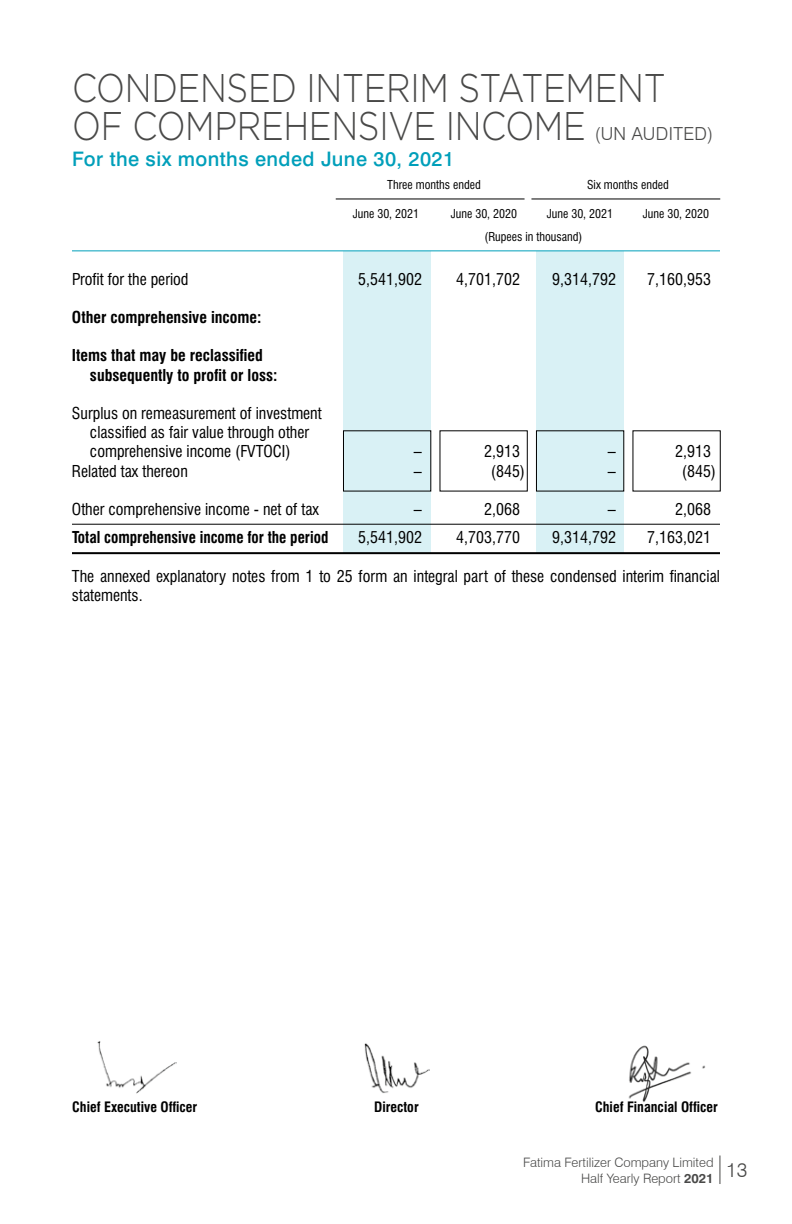
<style>
.page{position:relative;width:792px;height:1224px;background:#fff}
.page>*{position:absolute;margin:0;border:0;box-sizing:border-box;transform-origin:0 0}
.t1{font:300 40px/38px "Gotham";letter-spacing:-.01em;color:#494948;scale:.85 1}
.t2{font:500 20px "Swiss 721 BT";letter-spacing:.02em;color:#009fba}
.t3{font:300 20px "Swiss 721 BT";color:#494948}
.t4{font:300 18px "Swiss 721 BT";letter-spacing:.02em;color:#494948}
.t5{font:condensed 16px/19.2px "Swiss 721 BT";color:#000}
.t6{font:700 condensed 16px/19.2px "Swiss 721 BT";color:#000}
.t7{font:700 condensed 16px "Swiss 721 BT";color:#000;scale:.95 1}
.t8{font:700 condensed 14px "Swiss 721 BT";color:#000}
.t9{font:300 13px/15.6px "Swiss 721 BT";color:#494948;text-align:right}
.t10{font:condensed 12px "Swiss 721 BT";color:#000}
.s1{font-weight:700}
</style>
<div class="page">
<svg style="left:720px;top:1156px;width:1px;height:28px"></svg>
<div style="left:536px;top:251px;width:88px;height:302px;background:#d9f1f5"></div>
<div style="left:343px;top:251px;width:88px;height:302px;background:#d9f1f5"></div>
<hr style="left:72px;top:250px;width:648px;height:1px;background:#009fba">
<hr style="left:72px;top:524px;width:648px;height:1px;background:#000">
<hr style="left:72px;top:552px;width:648px;height:2px;background:#000">
<img style="left:628px;top:1045px;width:78px;height:58px">
<img style="left:364px;top:1043px;width:66px;height:50px">
<img style="left:97px;top:1041px;width:79px;height:53px">
<hr style="left:531px;top:199px;width:189px;height:1px;background:#000">
<hr style="left:336px;top:199px;width:189px;height:1px;background:#000">
<h1 class="t1" style="left:72px;top:68px;width:700px">CONDENSED INTERIM STATEMENT<br>OF COMPREHENSIVE INCOME</h1>
<p class="t4" style="left:595px;top:123px;width:120px">(UN AUDITED)</p>
<p class="t2" style="left:72px;top:147px;width:384px">For the six months ended June 30, 2021</p>
<p class="t10" style="left:387px;top:178px;width:95px">Three months ended</p>
<p class="t10" style="left:587px;top:178px;width:83px">Six months ended</p>
<p class="t10" style="left:353px;top:206px;width:68px">June 30, 2021</p>
<p class="t10" style="left:451px;top:206px;width:68px">June 30, 2020</p>
<p class="t10" style="left:547px;top:206px;width:68px">June 30, 2021</p>
<p class="t10" style="left:643px;top:206px;width:68px">June 30, 2020</p>
<p class="t10" style="left:485px;top:230px;width:99px">(Rupees in thousand)</p>
<p class="t5" style="left:72px;top:269px;width:118px">Profit for the period</p>
<p class="t5" style="left:358px;top:269px;width:65px">5,541,902</p>
<p class="t5" style="left:456px;top:269px;width:65px">4,701,702</p>
<p class="t5" style="left:552px;top:269px;width:65px">9,314,792</p>
<p class="t5" style="left:647px;top:269px;width:65px">7,160,953</p>
<p class="t6" style="left:72px;top:308px;width:191px">Other comprehensive income:</p>
<p class="t6" style="left:90px;top:346px;width:189px;text-indent:-18px">Items that may be reclassified subsequently to profit or loss:</p>
<p class="t5" style="left:90px;top:404px;width:233px;text-indent:-18px">Surplus on remeasurement of investment classified as fair value through other comprehensive income (FVTOCI)</p>
<p class="t5" style="left:414px;top:442px;width:9px">–</p>
<p class="t5" style="left:484px;top:442px;width:37px">2,913</p>
<p class="t5" style="left:608px;top:442px;width:9px">–</p>
<p class="t5" style="left:675px;top:442px;width:37px">2,913</p>
<p class="t5" style="left:72px;top:461px;width:117px">Related tax thereon</p>
<p class="t5" style="left:414px;top:461px;width:9px">–</p>
<p class="t5" style="left:491px;top:461px;width:36px">(845)</p>
<p class="t5" style="left:608px;top:461px;width:9px">–</p>
<p class="t5" style="left:682px;top:461px;width:36px">(845)</p>
<p class="t5" style="left:72px;top:500px;width:248px">Other comprehensive income - net of tax</p>
<p class="t5" style="left:414px;top:500px;width:9px">–</p>
<p class="t5" style="left:484px;top:500px;width:37px">2,068</p>
<p class="t5" style="left:608px;top:500px;width:9px">–</p>
<p class="t5" style="left:675px;top:500px;width:37px">2,068</p>
<p class="t7" style="left:72px;top:528px;width:271px">Total comprehensive income for the period</p>
<p class="t5" style="left:358px;top:528px;width:65px">5,541,902</p>
<p class="t5" style="left:456px;top:528px;width:65px">4,703,770</p>
<p class="t5" style="left:552px;top:528px;width:65px">9,314,792</p>
<p class="t5" style="left:647px;top:528px;width:65px">7,163,021</p>
<p class="t5" style="left:72px;top:566px;width:649px">The annexed explanatory notes from 1 to 25 form an integral part of these condensed interim financial statements.</p>
<p class="t8" style="left:72px;top:1098px;width:127px">Chief Executive Officer</p>
<p class="t8" style="left:374px;top:1098px;width:46px">Director</p>
<p class="t8" style="left:595px;top:1098px;width:124px">Chief Financial Officer</p>
<p class="t9" style="left:523px;top:1155px;width:192px">Fatima Fertilizer Company Limited<br>Half Yearly Report <span class="s1">2021</span></p>
<p class="t3" style="left:726px;top:1158px;width:23px">13</p>
</div>
